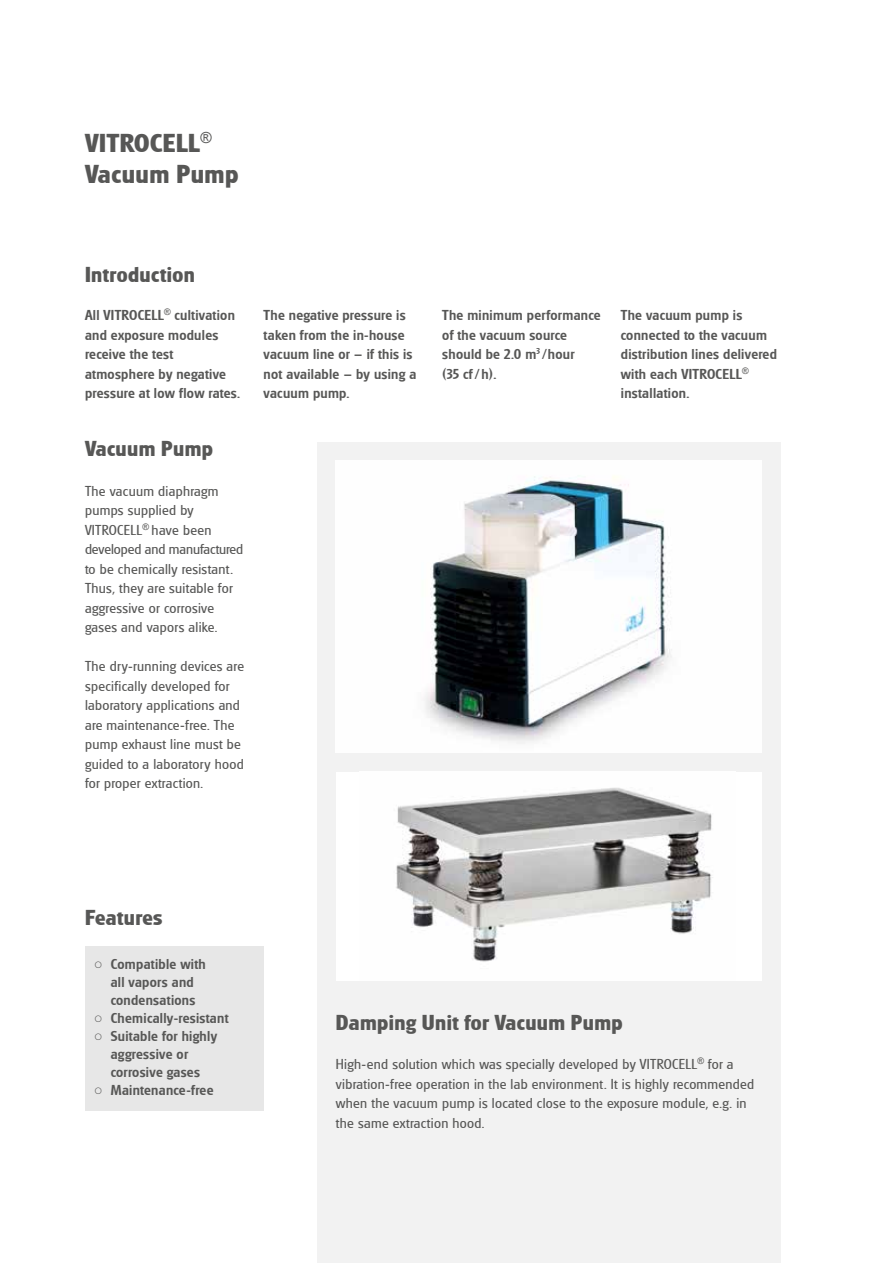
<style>
.page{position:relative;width:893px;height:1263px;background:#fff}
.page>*{position:absolute;margin:0;border:0;box-sizing:border-box;transform-origin:0 0}
.t1{font:700 27px/31.5px "Glasgow RR";letter-spacing:.02em;color:#575756}
.t2{font:700 22.5px "Glasgow RR";letter-spacing:.02em;color:#575756}
.t3{font:15px/19.5px "Glasgow RR";letter-spacing:.02em;color:#575756}
.t4{font:500 15px/19.5px "Glasgow RR";letter-spacing:.02em;color:#575756}
.s1{font-family:"Times New Roman";font-weight:400}
</style>
<div class="page">
<div style="left:317px;top:442px;width:464px;height:821px;background:#f2f2f2"></div>
<img style="left:336px;top:460px;width:425px;height:293px">
<div style="left:336px;top:772px;width:425px;height:208px;background:#fff"></div>
<img style="left:396px;top:787px;width:317px;height:175px">
<div style="left:85px;top:946px;width:179px;height:165px;background:#e7e7e7"></div>
<p class="t1" style="left:85px;top:128px;width:155px">VITROCELL<sup>®<br></sup>Vacuum Pump</p>
<p class="t2" style="left:85px;top:261px;width:111px">Introduction</p>
<p class="t4" style="left:85px;top:306px;width:157px">All VITROCELL<sup>®</sup> cultivation and exposure modules receive the test atmosphere by negative pressure at low flow rates.</p>
<p class="t4" style="left:264px;top:306px;width:154px">The negative pressure is taken from the in-house vacuum line or – if this is not available – by using a vacuum pump.</p>
<p class="t4" style="left:442px;top:306px;width:160px">The minimum performance of the vacuum source should be 2.0 m<sup>3</sup>/hour<br>(35 cf/h).</p>
<p class="t4" style="left:621px;top:306px;width:158px">The vacuum pump is connected to the vacuum distribution lines delivered with each VITROCELL<sup>® </sup>installation.</p>
<p class="t2" style="left:85px;top:436px;width:129px">Vacuum Pump</p>
<p class="t3" style="left:85px;top:481px;width:160px">The vacuum diaphragm pumps supplied by<br>VITROCELL<sup>®</sup> have been developed and manufactured to be chemically resistant.<br>Thus, they are suitable for aggressive or corrosive gases and vapors alike.</p>
<p class="t3" style="left:85px;top:657px;width:161px">The dry-running devices are specifically developed for laboratory applications and are maintenance-free. The pump exhaust line must be guided to a laboratory hood for proper extraction.</p>
<p class="t2" style="left:85px;top:905px;width:79px">Features</p>
<p class="t4" style="left:94px;top:955px;width:114px;line-height:18px;text-align:center"><span class="s1">○</span> Compatible with all vapors and condensations</p>
<p class="t4" style="left:94px;top:1009px;width:136px"><span class="s1">○</span> Chemically-resistant</p>
<p class="t4" style="left:111px;top:1027px;width:108px;line-height:18px;text-indent:-17px"><span class="s1">○</span> Suitable for highly aggressive or corrosive gases</p>
<p class="t4" style="left:94px;top:1081px;width:121px"><span class="s1">○</span> Maintenance-free</p>
<p class="t2" style="left:336px;top:1010px;width:288px">Damping Unit for Vacuum Pump</p>
<p class="t3" style="left:336px;top:1055px;width:420px">High-end solution which was specially developed by VITROCELL<sup>®</sup> for a vibration-free operation in the lab environment. It is highly recommended when the vacuum pump is located close to the exposure module, e.g. in the same extraction hood.</p>
</div>
